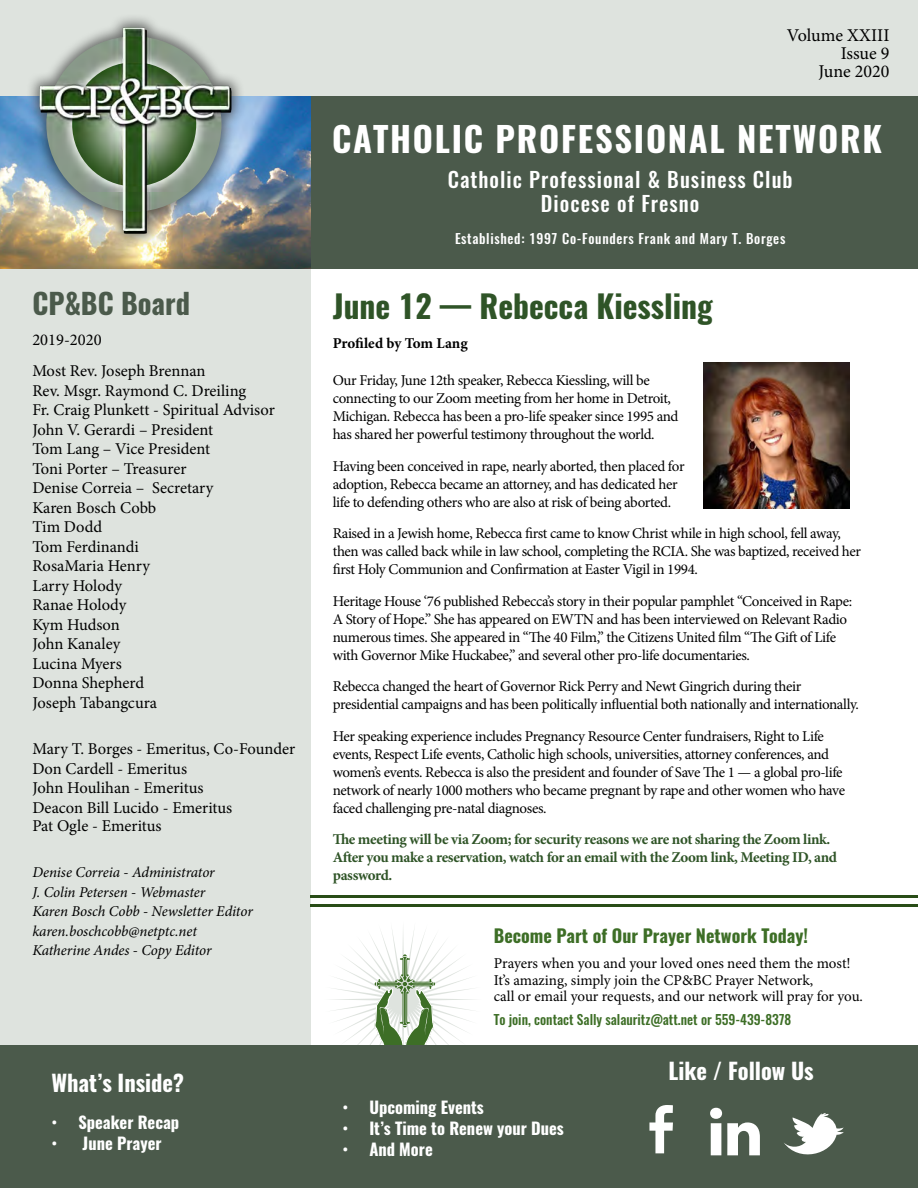
<style>
.page{position:relative;width:918px;height:1188px;background:#fff}
.page>*{position:absolute;margin:0;border:0;box-sizing:border-box;transform-origin:0 0}
.t1{font:700 34.5px "Oswald";letter-spacing:.05em;color:#fff}
.t2{font:700 31.5px "Oswald";color:#2f5427}
.t3{font:700 28.5px "Oswald";color:#4b5a4b}
.t4{font:700 22.5px "Oswald";color:#fff}
.t5{font:500 21px/24px "Oswald";letter-spacing:.05em;color:#fff;text-align:center}
.t6{font:700 18px "Oswald";color:#3d6e26}
.t7{font:18px/18px "Minion Pro";color:#000;text-align:right}
.t8{font:16.5px/19.5px "Minion Pro";color:#000}
.t9{font:700 16.5px "Oswald";color:#fff}
.t10{font:15px/18px "Minion Pro";letter-spacing:-.025em;color:#000}
.t11{font:700 15px/18px "Minion Pro";letter-spacing:-.025em;color:#2f5427}
.t12{font:15px/16.5px "Minion Pro";letter-spacing:-.005em;color:#000}
.t13{font:italic 15px/19.5px "Minion Pro";letter-spacing:-.01em;color:#000}
.t14{font:700 15px "Minion Pro";letter-spacing:-.01em;color:#000}
.t15{font:500 13.5px "Oswald";color:#3d6e26}
.t16{font:500 13.5px "Oswald";letter-spacing:.05em;color:#fff}
.s1{font-weight:400}
</style>
<div class="page">
<svg style="left:333px;top:930px;width:140px;height:115px"></svg>
<div style="left:0;top:268px;width:311px;height:777px;background:#dee3de"></div>
<div style="left:0;top:0;width:918px;height:153px;background:#dee3de"></div>
<div style="left:2px;top:96px;width:916px;height:173px;background:#4b5a4b"></div>
<div style="left:0;top:1045px;width:918px;height:143px;background:#4b5a4b"></div>
<img style="left:0;top:96px;width:310px;height:173px">
<div style="left:26px;top:14px;width:219px;height:233px;background:#000;opacity:.53"></div>
<img style="left:36px;top:14px;width:201px;height:229px">
<img style="left:46px;top:36px;width:176px;height:176px;border-radius:88px">
<img style="left:72px;top:62px;width:124px;height:124px;border-radius:62px">
<svg style="left:784px;top:1113px;width:60px;height:41px"></svg>
<svg style="left:710px;top:1108px;width:50px;height:47px"></svg>
<svg style="left:649px;top:1105px;width:24px;height:48px"></svg>
<hr style="left:311px;top:904px;width:607px;height:3px;background:#294d17">
<hr style="left:311px;top:895px;width:607px;height:2px;background:#294d17">
<img style="left:703px;top:362px;width:146px;height:146px">
<h3 class="t3" style="left:33px;top:284px;width:159px">CP&amp;BC Board</h3>
<p class="t8" style="left:32px;top:324px;width:175px;line-height:31.5px">2019-2020<br>Most Rev. Joseph Brennan</p>
<p class="t8" style="left:32px;top:381px;width:244px">Rev. Msgr. Raymond C. Dreiling<br>Fr. Craig Plunkett - Spiritual Advisor<br>John V. Gerardi – President<br>Tom Lang – Vice President<br>Toni Porter – Treasurer<br>Denise Correia – Secretary<br>Karen Bosch Cobb<br>Tim Dodd<br>Tom Ferdinandi<br>RosaMaria Henry<br>Larry Holody<br>Ranae Holody<br>Kym Hudson<br>John Kanaley<br>Lucina Myers<br>Donna Shepherd<br>Joseph Tabangcura</p>
<p class="t8" style="left:32px;top:739px;width:264px">Mary T. Borges - Emeritus, Co-Founder<br>Don Cardell - Emeritus<br>John Houlihan - Emeritus<br>Deacon Bill Lucido - Emeritus</p>
<p class="t8" style="left:32px;top:816px;width:131px">Pat Ogle - Emeritus</p>
<p class="t13" style="left:32px;top:863px;width:222px">Denise Correia - Administrator<br>J. Colin Petersen - Webmaster<br>Karen Bosch Cobb - Newsletter Editor karen.boschcobb@netptc.net<br>Katherine Andes - Copy Editor</p>
<h3 class="t4" style="left:51px;top:1068px;width:134px">What’s Inside?</h3>
<p class="t9" style="left:51px;top:1111px;width:129px"><span class="s1">•</span> Speaker Recap</p>
<p class="t9" style="left:51px;top:1132px;width:112px"><span class="s1">•</span> June Prayer</p>
<p class="t7" style="left:787px;top:27px;width:104px">Volume XXIII<br>Issue 9<br>June 2020</p>
<h1 class="t1" style="left:332px;top:115px;width:552px">CATHOLIC PROFESSIONAL NETWORK</h1>
<h3 class="t5" style="left:448px;top:168px;width:346px">Catholic Professional &amp; Business Club<br>Diocese of Fresno</h3>
<p class="t16" style="left:455px;top:229px;width:332px">Established: 1997 Co-Founders Frank and Mary T. Borges</p>
<h2 class="t2" style="left:333px;top:284px;width:382px">June 12 — Rebecca Kiessling</h2>
<p class="t14" style="left:333px;top:333px;width:136px">Profiled by Tom Lang</p>
<p class="t10" style="left:333px;top:372px;width:347px">Our Friday, June 12th speaker, Rebecca Kiessling, will be connecting to our Zoom meeting from her home in Detroit, Michigan. Rebecca has been a pro-life speaker since 1995 and has shared her powerful testimony throughout the world.</p>
<p class="t10" style="left:333px;top:457px;width:353px">Having been conceived in rape, nearly aborted, then placed for adoption, Rebecca became an attorney, and has dedicated her life to defending others who are also at risk of being aborted.</p>
<p class="t10" style="left:333px;top:525px;width:530px">Raised in a Jewish home, Rebecca first came to know Christ while in high school, fell away, then was called back while in law school, completing the RCIA. She was baptized, received her first Holy Communion and Confirmation at Easter Vigil in 1994.</p>
<p class="t10" style="left:333px;top:592px;width:521px">Heritage House ‘76 published Rebecca’s story in their popular pamphlet “Conceived in Rape:<br>A Story of Hope.” She has appeared on EWTN and has been interviewed on Relevant Radio numerous times. She appeared in “The 40 Film,” the Citizens United film “The Gift of Life with Governor Mike Huckabee,” and several other pro-life documentaries.</p>
<p class="t10" style="left:333px;top:678px;width:528px">Rebecca changed the heart of Governor Rick Perry and Newt Gingrich during their presidential campaigns and has been politically influential both nationally and internationally.</p>
<p class="t10" style="left:333px;top:727px;width:514px">Her speaking experience includes Pregnancy Resource Center fundraisers, Right to Life events, Respect Life events, Catholic high schools, universities, attorney conferences, and women’s events. Rebecca is also the president and founder of Save The 1 — a global pro-life network of nearly 1000 mothers who became pregnant by rape and other women who have faced challenging pre-natal diagnoses.</p>
<p class="t11" style="left:333px;top:830px;width:506px">The meeting will be via Zoom; for security reasons we are not sharing the Zoom link.<br>After you make a reservation, watch for an email with the Zoom link, Meeting ID, and password.</p>
<p class="t6" style="left:494px;top:923px;width:316px">Become Part of Our Prayer Network Today!</p>
<p class="t12" style="left:494px;top:956px;width:371px">Prayers when you and your loved ones need them the most!<br>It’s amazing, simply join the CP&amp;BC Prayer Network,<br>call or email your requests, and our network will pray for you.</p>
<p class="t15" style="left:494px;top:1011px;width:299px">To join, contact Sally salauritz@att.net or 559-439-8378</p>
<p class="t9" style="left:342px;top:1096px;width:143px"><span class="s1">•</span> Upcoming Events</p>
<p class="t9" style="left:342px;top:1117px;width:223px"><span class="s1">•</span> It’s Time to Renew your Dues</p>
<p class="t9" style="left:342px;top:1138px;width:92px"><span class="s1">•</span> And More</p>
<h3 class="t4" style="left:668px;top:1055px;width:147px">Like / Follow Us</h3>
</div>
